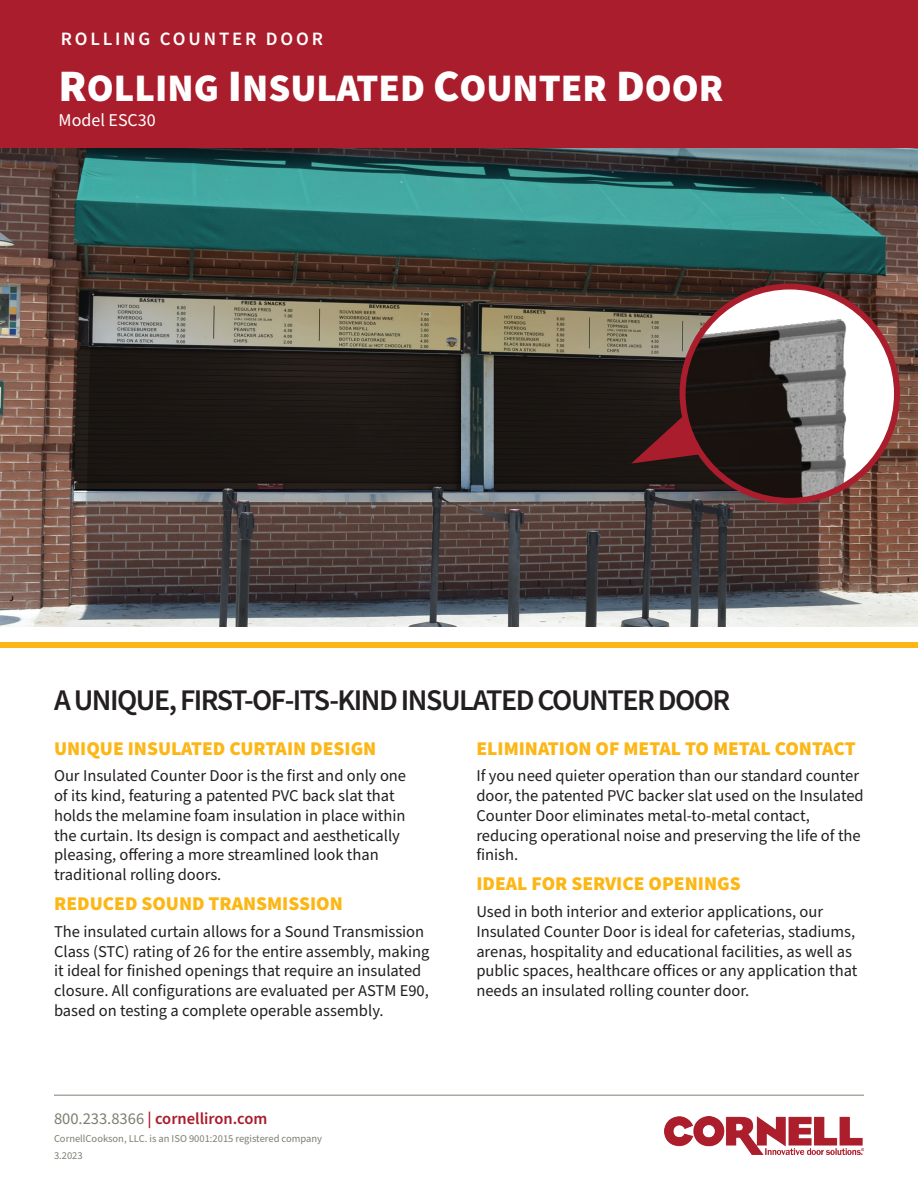
<style>
.page{position:relative;width:918px;height:1188px;background:#fff}
.page>*{position:absolute;margin:0;border:0;box-sizing:border-box;transform-origin:0 0}
.t1{font:900 39px "Source Sans Pro";color:#fff}
.t2{font:600 30px "Source Sans Pro";letter-spacing:-.05em;color:#231f20}
.t3{font:900 19.5px "Source Sans Pro";color:#fcb615}
.t4{font:600 18.9px "Source Sans Pro";letter-spacing:.15em;color:#fff}
.t5{font:18px "Source Sans Pro";color:#fff}
.t6{font:16.5px/19.8px "Source Sans Pro";color:#231f20}
.t7{font:600 16.5px "Source Sans Pro";color:#aa1d2d}
.t8{font:10.5px "Source Sans Pro";color:#7e7e72}
.s1{font-size:45px}
.s2{font-weight:400;color:#7e7e72}
</style>
<div class="page">
<hr style="left:54px;top:1095px;width:810px;height:1px;background:#7e7e72">
<div style="left:0;top:0;width:918px;height:148px;background:#aa1d2d"></div>
<div style="left:0;top:643px;width:918px;height:5px;background:#fcb615"></div>
<img style="left:664px;top:1116px;width:200px;height:38px">
<img style="left:0;top:148px;width:918px;height:478px">
<svg style="left:631px;top:403px;width:77px;height:61px;background:#53191d"></svg>
<img style="left:683px;top:286px;width:214px;height:215px;border-radius:107px">
<div style="left:680px;top:284px;width:220px;height:220px;border:6px solid #aa1d2d;border-radius:50%"></div>
<p class="t4" style="left:61px;top:26px;width:264px">ROLLING COUNTER DOOR</p>
<h1 class="t1" style="left:59px;top:61px;width:666px"><span class="s1">R</span>OLLING <span class="s1">I</span>NSULATED <span class="s1">C</span>OUNTER <span class="s1">D</span>OOR</h1>
<p class="t5" style="left:59px;top:108px;width:99px">Model ESC30</p>
<h2 class="t2" style="left:54px;top:680px;width:678px">A UNIQUE, FIRST-OF-ITS-KIND INSULATED COUNTER DOOR</h2>
<p class="t3" style="left:54px;top:735px;width:324px">UNIQUE INSULATED CURTAIN DESIGN</p>
<p class="t6" style="left:54px;top:766px;width:354px">Our Insulated Counter Door is the first and only one of its kind, featuring a patented PVC back slat that holds the melamine foam insulation in place within the curtain. Its design is compact and aesthetically pleasing, offering a more streamlined look than traditional rolling doors.</p>
<p class="t3" style="left:54px;top:890px;width:290px">REDUCED SOUND TRANSMISSION</p>
<p class="t6" style="left:54px;top:922px;width:377px">The insulated curtain allows for a Sound Transmission Class (STC) rating of 26 for the entire assembly, making it ideal for finished openings that require an insulated closure. All configurations are evaluated per ASTM E90, based on testing a complete operable assembly.</p>
<p class="t7" style="left:54px;top:1107px;width:215px"><span class="s2">800.233.8366</span> | cornelliron.com</p>
<p class="t8" style="left:54px;top:1131px;width:270px">CornellCookson, LLC. is an ISO 9001:2015 registered company</p>
<p class="t8" style="left:54px;top:1149px;width:30px">3.2023</p>
<p class="t3" style="left:476px;top:735px;width:381px">ELIMINATION OF METAL TO METAL CONTACT</p>
<p class="t6" style="left:476px;top:766px;width:389px">If you need quieter operation than our standard counter door, the patented PVC backer slat used on the Insulated Counter Door eliminates metal-to-metal contact, reducing operational noise and preserving the life of the finish.</p>
<p class="t3" style="left:476px;top:871px;width:266px">IDEAL FOR SERVICE OPENINGS</p>
<p class="t6" style="left:476px;top:902px;width:383px">Used in both interior and exterior applications, our Insulated Counter Door is ideal for cafeterias, stadiums, arenas, hospitality and educational facilities, as well as public spaces, healthcare offices or any application that needs an insulated rolling counter door.</p>
</div>
